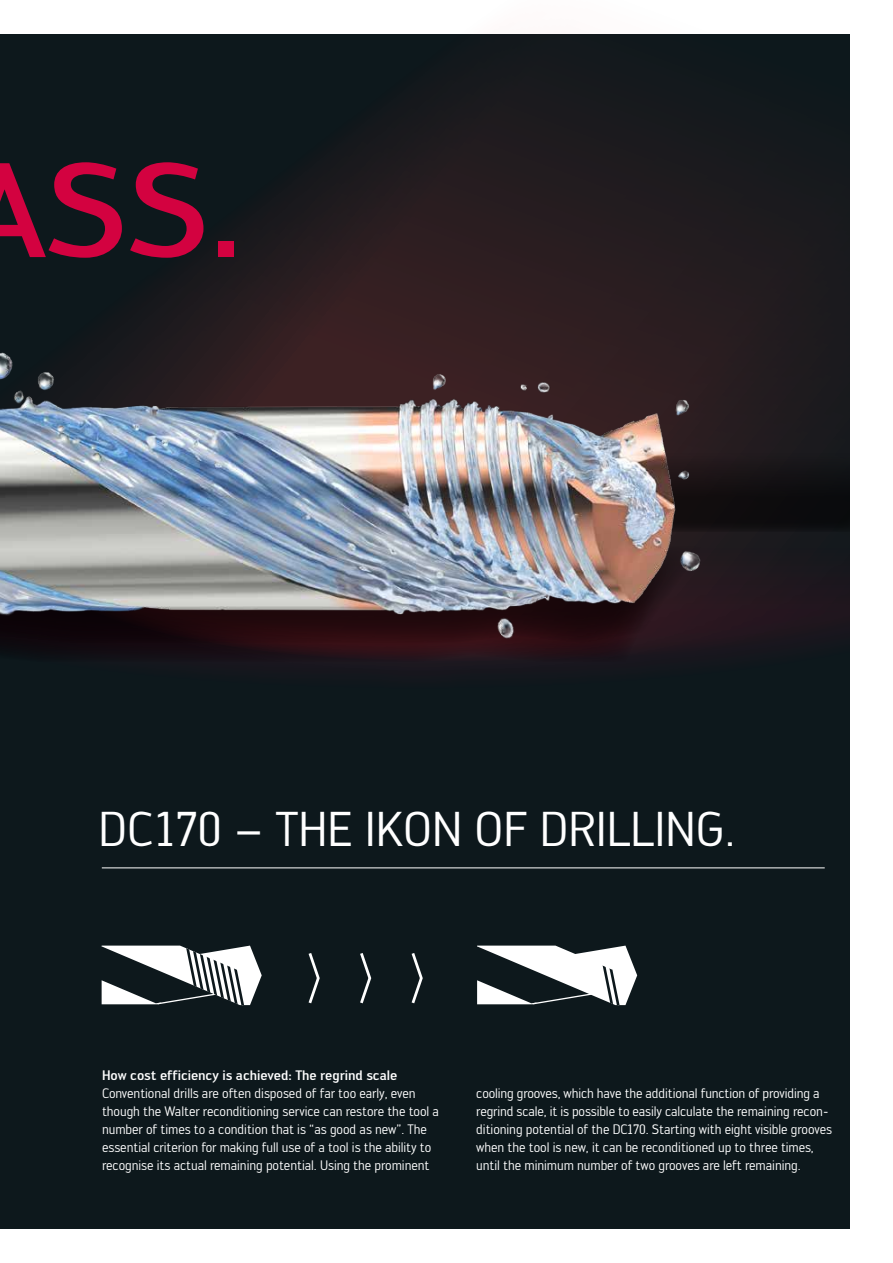
<style>
.page{position:relative;width:893px;height:1263px;background:#fff}
.page>*{position:absolute;margin:0;border:0;box-sizing:border-box;transform-origin:0 0}
.t1{font:500 132px "Walter PRO";color:#d30240}
.t2{font:48px "Walter PRO";color:#fff}
.t3{font:13.5px/18px "Walter PRO";letter-spacing:-.005em;color:#fff}
.t4{font:500 13.5px "Walter PRO";letter-spacing:-.005em;color:#fff}
</style>
<div class="page">
<div style="left:0;top:34px;width:859px;height:1195px;background:#0d181c"></div>
<div style="left:736px;top:151px;width:114px;height:501px;background:#1d1a1e"></div>
<div style="left:1px;top:451px;width:858px;height:80px;background:linear-gradient(to bottom,#19171a,#09090b)"></div>
<img style="left:0;top:70px;width:736px;height:601px">
<div style="left:850px;top:0;width:43px;height:1262px;background:#fff"></div>
<svg style="left:308px;top:953px;width:12px;height:51px"></svg>
<svg style="left:411px;top:953px;width:12px;height:51px"></svg>
<svg style="left:102px;top:945px;width:160px;height:60px"></svg>
<svg style="left:477px;top:945px;width:160px;height:60px"></svg>
<hr style="left:102px;top:867px;width:723px;height:1px;background:#fff">
<svg style="left:360px;top:953px;width:12px;height:51px"></svg>
<h1 class="t1" style="left:-37px;top:128px;width:281px">ASS.</h1>
<h2 class="t2" style="left:99px;top:799px;width:638px">DC170 – THE IKON OF DRILLING.</h2>
<p class="t4" style="left:102px;top:1067px;width:297px">How cost efficiency is achieved: The regrind scale</p>
<p class="t3" style="left:102px;top:1084px;width:338px">Conventional drills are often disposed of far too early, even though the Walter reconditioning service can restore the tool a number of times to a condition that is “as good as new”. The essential criterion for making full use of a tool is the ability to recognise its actual remaining potential. Using the prominent</p>
<p class="t3" style="left:476px;top:1084px;width:357px">cooling grooves, which have the additional function of providing a regrind scale, it is possible to easily calculate the remaining recon&shy;ditioning potential of the DC170. Starting with eight visible grooves when the tool is new, it can be reconditioned up to three times, until the minimum number of two grooves are left remaining.</p>
</div>
